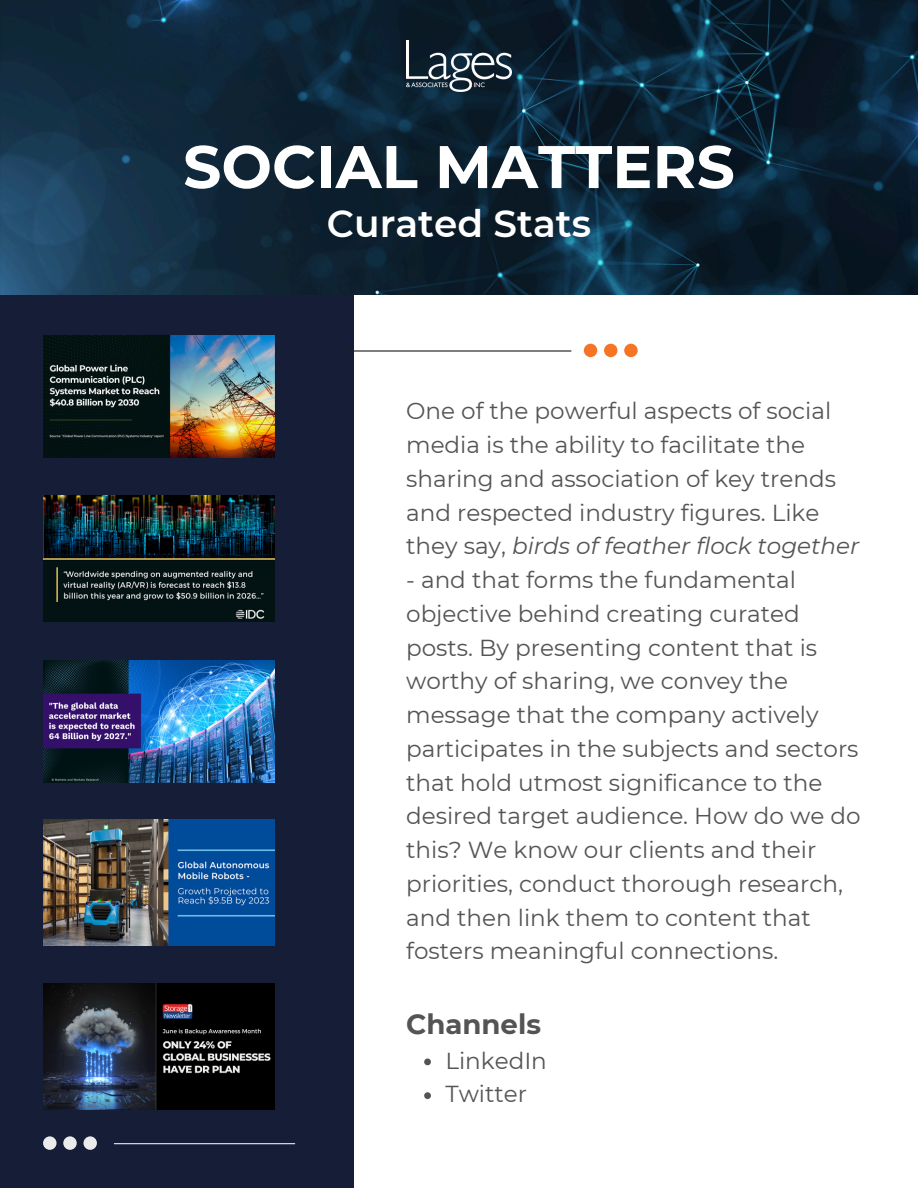
<style>
.page{position:relative;width:918px;height:1188px;background:#fff}
.page>*{position:absolute;margin:0;border:0;box-sizing:border-box;transform-origin:0 0}
.t1{font:700 60px "Montserrat";color:#fff}
.t2{font:600 37.5px "Montserrat";color:#fff}
.t3{font:700 27.6px "Montserrat";color:#545454}
.t4{font:23.1px/33.8px "Montserrat";color:#545454}
.s1{font-style:italic}
</style>
<div class="page">
<div style="left:0;top:0;width:354px;height:1188px;background:#161d37"></div>
<img style="left:0;top:0;width:918px;height:295px">
<img style="left:43px;top:335px;width:232px;height:123px">
<img style="left:43px;top:661px;width:232px;height:121px">
<svg style="left:43px;top:1136px;width:54px;height:14px"></svg>
<svg style="left:584px;top:344px;width:54px;height:13px"></svg>
<hr style="left:114px;top:1143px;width:181px;height:1px;background:#ebebeb">
<hr style="left:347px;top:350px;width:224px;height:2px;background:#1f1c18">
<img style="left:406px;top:40px;width:106px;height:52px">
<img style="left:43px;top:496px;width:232px;height:126px">
<img style="left:43px;top:820px;width:232px;height:126px">
<img style="left:43px;top:984px;width:232px;height:126px">
<svg style="left:424px;top:1059px;width:7px;height:6px"></svg>
<svg style="left:424px;top:1092px;width:7px;height:7px"></svg>
<p class="t1" style="left:183px;top:130px;width:553px">SOCIAL MATTERS</p>
<p class="t2" style="left:327px;top:201px;width:266px">Curated Stats</p>
<p class="t4" style="left:406px;top:394px;width:455px">One of the powerful aspects of social media is the ability to facilitate the sharing and association of key trends and respected industry figures. Like they say, <span class="s1">birds of feather flock together</span></p>
<p class="t4" style="left:406px;top:563px;width:456px">- and that forms the fundamental objective behind creating curated posts. By presenting content that is worthy of sharing, we convey the message that the company actively participates in the subjects and sectors that hold utmost significance to the desired target audience. How do we do this? We know our clients and their priorities, conduct thorough research, and then link them to content that fosters meaningful connections.</p>
<p class="t3" style="left:406px;top:1007px;width:136px">Channels</p>
<h1 class="t4" style="left:445px;top:1043px;width:103px">LinkedIn</h1>
<h2 class="t4" style="left:445px;top:1077px;width:83px">Twitter</h2>
</div>
